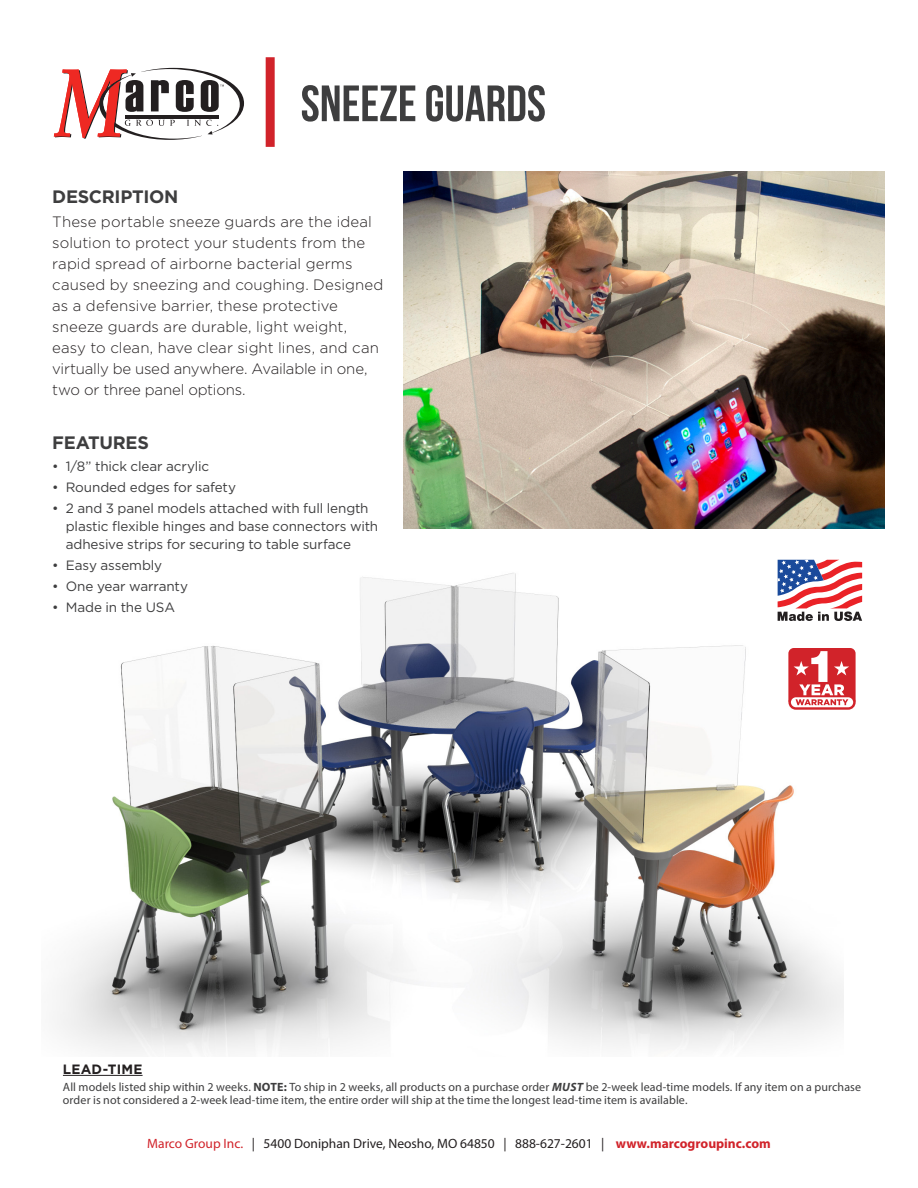
<style>
.page{position:relative;width:918px;height:1188px;background:#fff}
.page>*{position:absolute;margin:0;border:0;box-sizing:border-box;transform-origin:0 0}
.t1{font:700 51px "Bebas Neue";color:#3e3e3f}
.t2{font:700 18px "Gotham";letter-spacing:-.015em;color:#3e3e3f}
.t3{font:300 15px/21px "Gotham";color:#231f20}
.t4{font:13.5px/18px "Gotham";letter-spacing:-.01em;color:#3e3e3f}
.t5{font:13.5px "Myriad Pro";color:#231f20}
.t6{font:700 13.5px "Gotham";letter-spacing:.015em;color:#231f20}
.t7{font:12px/13.5px "Myriad Pro";letter-spacing:.005em;color:#3e3e3f}
.s1{font-weight:700}
.s2{font-weight:700;font-style:italic}
.s3{color:#d1232a}
.s4{font-weight:700;color:#d1232a}
</style>
<div class="page">
<img style="left:57px;top:559px;width:786px;height:493px">
<svg style="left:53px;top:67px;width:191px;height:73px"></svg>
<div style="left:266px;top:57px;width:9px;height:90px;background:#d1232a"></div>
<hr style="left:63px;top:1075px;width:80px;height:1px;background:#231f20">
<svg style="left:778px;top:560px;width:84px;height:61px"></svg>
<div style="left:788px;top:648px;width:68px;height:58px;background:#d1232a;border-radius:5px"></div>
<svg style="left:790px;top:696px;width:64px;height:13px"></svg>
<div style="left:788px;top:695px;width:68px;height:15px;border:2px solid #d1232a;border-radius:6px"></div>
<svg style="left:794px;top:651px;width:55px;height:54px"></svg>
<img style="left:404px;top:172px;width:481px;height:356px">
<p class="t1" style="left:301px;top:76px;width:247px">SNEEZE GUARDS</p>
<p class="t2" style="left:52px;top:185px;width:128px">DESCRIPTION</p>
<p class="t3" style="left:52px;top:211px;width:333px">These portable sneeze guards are the ideal solution to protect your students from the rapid spread of airborne bacterial germs caused by sneezing and coughing. Designed as a defensive barrier, these protective sneeze guards are durable, light weight, easy to clean, have clear sight lines, and can virtually be used anywhere. Available in one, two or three panel options.</p>
<p class="t2" style="left:52px;top:430px;width:98px">FEATURES</p>
<p class="t4" style="left:52px;top:457px;width:159px">• 1/8” thick clear acrylic</p>
<p class="t4" style="left:52px;top:478px;width:185px">• Rounded edges for safety</p>
<p class="t4" style="left:66px;top:499px;width:314px;text-indent:-14px">• 2 and 3 panel models attached with full length plastic flexible hinges and base connectors with adhesive strips for securing to table surface</p>
<p class="t4" style="left:52px;top:556px;width:111px">• Easy assembly</p>
<p class="t4" style="left:52px;top:577px;width:137px">• One year warranty</p>
<p class="t4" style="left:52px;top:598px;width:124px">• Made in the USA</p>
<p class="t6" style="left:63px;top:1060px;width:81px">LEAD-TIME</p>
<p class="t7" style="left:63px;top:1080px;width:800px">All models listed ship within 2 weeks. <span class="s1">NOTE:</span> To ship in 2 weeks, all products on a purchase order <span class="s2">MUST</span> be 2-week lead-time models. If any item on a purchase order is not considered a 2-week lead-time item, the entire order will ship at the time the longest lead-time item is available.</p>
<p class="t5" style="left:147px;top:1136px;width:625px"><span class="s3">Marco Group Inc.</span> | 5400 Doniphan Drive, Neosho, MO 64850 | 888-627-2601 | <span class="s4">www.marcogroupinc.com</span></p>
</div>
